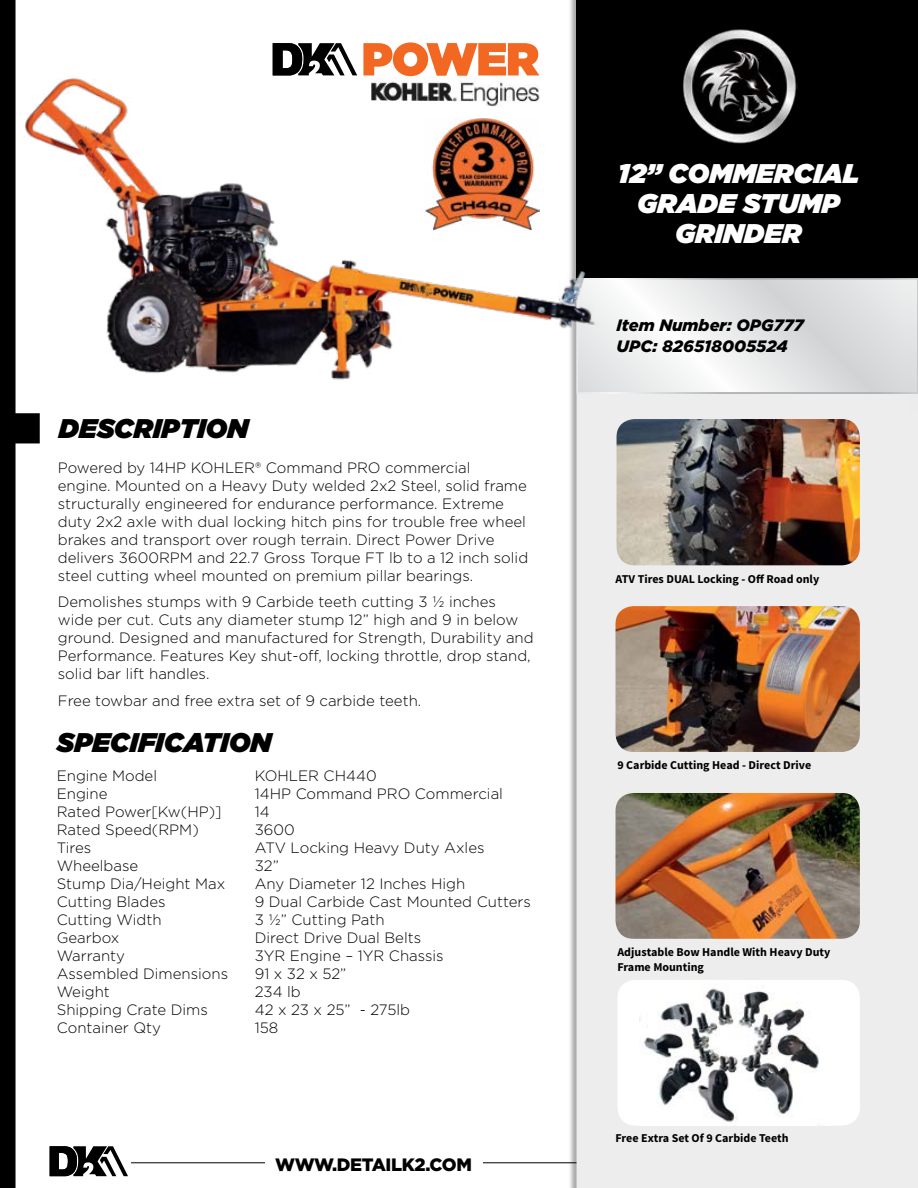
<style>
.page{position:relative;width:918px;height:1188px;background:#fff}
.page>*{position:absolute;margin:0;border:0;box-sizing:border-box;transform-origin:0 0}
.t1{font:italic 900 27px/30px "Gotham";color:#fff;text-align:center}
.t2{font:italic 900 27px "Gotham";color:#000}
.t3{font:900 18px "Gotham";letter-spacing:-.02em;color:#000}
.t4{font:italic 900 16.5px/21px "Gotham";color:#000}
.t5{font:300 15px/18px "Gotham";color:#000}
.t6{font:700 12px/15px "Source Sans Pro";color:#000}
</style>
<div class="page">
<hr style="left:131px;top:1162px;width:787px;height:1px;background:#000">
<div style="left:577px;top:394px;width:341px;height:794px;background:#ededee"></div>
<div style="left:577px;top:0;width:341px;height:280px;background:#000"></div>
<svg style="left:610px;top:281px;width:298px;height:110px"></svg>
<div style="left:577px;top:278px;width:341px;height:116px;border:2px solid #fff"></div>
<svg style="left:0;top:0;width:40px;height:1188px"></svg>
<div style="left:37px;top:1146px;width:94px;height:34px;background:#fff"></div>
<svg style="left:50px;top:1146px;width:78px;height:30px"></svg>
<div style="left:265px;top:1156px;width:218px;height:24px;background:#fff"></div>
<img style="left:683px;top:29px;width:115px;height:115px">
<svg style="left:363px;top:42px;width:174px;height:7px"></svg>
<svg style="left:273px;top:43px;width:71px;height:6px"></svg>
<img style="left:617px;top:419px;width:243px;height:146px">
<img style="left:616px;top:606px;width:244px;height:146px">
<img style="left:616px;top:793px;width:244px;height:146px">
<div style="left:617px;top:980px;width:243px;height:146px;background:#fff;border-radius:18px"></div>
<img style="left:639px;top:988px;width:180px;height:134px">
<img style="left:6px;top:49px;width:604px;height:348px">
<img style="left:908px;top:278px;width:10px;height:135px">
<h1 class="t2" style="left:59px;top:409px;width:191px">DESCRIPTION</h1>
<p class="t5" style="left:58px;top:458px;width:472px">Powered by 14HP KOHLER® Command PRO commercial<br>engine. Mounted on a Heavy Duty welded 2x2 Steel, solid frame structurally engineered for endurance performance. Extreme duty 2x2 axle with dual locking hitch pins for trouble free wheel brakes and transport over rough terrain. Direct Power Drive delivers 3600RPM and 22.7 Gross Torque FT lb to a 12 inch solid steel cutting wheel mounted on premium pillar bearings.</p>
<p class="t5" style="left:58px;top:593px;width:477px">Demolishes stumps with 9 Carbide teeth cutting 3 ½ inches wide per cut. Cuts any diameter stump 12” high and 9 in below ground. Designed and manufactured for Strength, Durability and Performance. Features Key shut-off, locking throttle, drop stand, solid bar lift handles.</p>
<p class="t5" style="left:58px;top:691px;width:365px">Free towbar and free extra set of 9 carbide teeth.</p>
<h1 class="t2" style="left:57px;top:723px;width:216px">SPECIFICATION</h1>
<p class="t5" style="left:57px;top:766px;width:102px">Engine Model</p>
<p class="t5" style="left:255px;top:766px;width:123px">KOHLER CH440</p>
<p class="t5" style="left:57px;top:784px;width:52px">Engine</p>
<p class="t5" style="left:255px;top:784px;width:250px">14HP Command PRO Commercial</p>
<p class="t5" style="left:57px;top:802px;width:166px">Rated Power[Kw(HP)]</p>
<p class="t5" style="left:255px;top:802px;width:16px">14</p>
<p class="t5" style="left:57px;top:820px;width:144px">Rated Speed(RPM)</p>
<p class="t5" style="left:255px;top:820px;width:42px">3600</p>
<p class="t5" style="left:57px;top:838px;width:36px">Tires</p>
<p class="t5" style="left:255px;top:838px;width:231px">ATV Locking Heavy Duty Axles</p>
<p class="t5" style="left:57px;top:856px;width:83px">Wheelbase</p>
<p class="t5" style="left:255px;top:856px;width:26px">32”</p>
<p class="t5" style="left:57px;top:874px;width:170px">Stump Dia/Height Max</p>
<p class="t5" style="left:255px;top:874px;width:212px">Any Diameter 12 Inches High</p>
<p class="t5" style="left:57px;top:892px;width:110px">Cutting Blades</p>
<p class="t5" style="left:255px;top:892px;width:278px">9 Dual Carbide Cast Mounted Cutters</p>
<p class="t5" style="left:57px;top:910px;width:106px">Cutting Width</p>
<p class="t5" style="left:255px;top:910px;width:131px">3 ½” Cutting Path</p>
<p class="t5" style="left:57px;top:928px;width:64px">Gearbox</p>
<p class="t5" style="left:255px;top:928px;width:168px">Direct Drive Dual Belts</p>
<p class="t5" style="left:57px;top:946px;width:70px">Warranty</p>
<p class="t5" style="left:255px;top:946px;width:190px">3YR Engine – 1YR Chassis</p>
<p class="t5" style="left:57px;top:964px;width:173px">Assembled Dimensions</p>
<p class="t5" style="left:255px;top:964px;width:93px">91 x 32 x 52”</p>
<p class="t5" style="left:57px;top:982px;width:55px">Weight</p>
<p class="t5" style="left:255px;top:982px;width:48px">234 lb</p>
<p class="t5" style="left:57px;top:1000px;width:153px">Shipping Crate Dims</p>
<p class="t5" style="left:255px;top:1000px;width:157px">42 x 23 x 25” - 275lb</p>
<p class="t5" style="left:57px;top:1018px;width:106px">Container Qty</p>
<p class="t5" style="left:255px;top:1018px;width:25px">158</p>
<p class="t3" style="left:275px;top:1152px;width:198px">WWW.DETAILK2.COM</p>
<h1 class="t1" style="left:618px;top:158px;width:243px">12” COMMERCIAL<br>GRADE STUMP<br>GRINDER</h1>
<p class="t4" style="left:617px;top:314px;width:189px">Item Number: OPG777<br>UPC: 826518005524</p>
<p class="t6" style="left:616px;top:572px;width:205px">ATV Tires DUAL Locking - Off Road only</p>
<p class="t6" style="left:617px;top:758px;width:195px">9 Carbide Cutting Head - Direct Drive</p>
<p class="t6" style="left:617px;top:945px;width:215px">Adjustable Bow Handle With Heavy Duty<br>Frame Mounting</p>
<p class="t6" style="left:616px;top:1131px;width:175px">Free Extra Set Of 9 Carbide Teeth</p>
</div>
